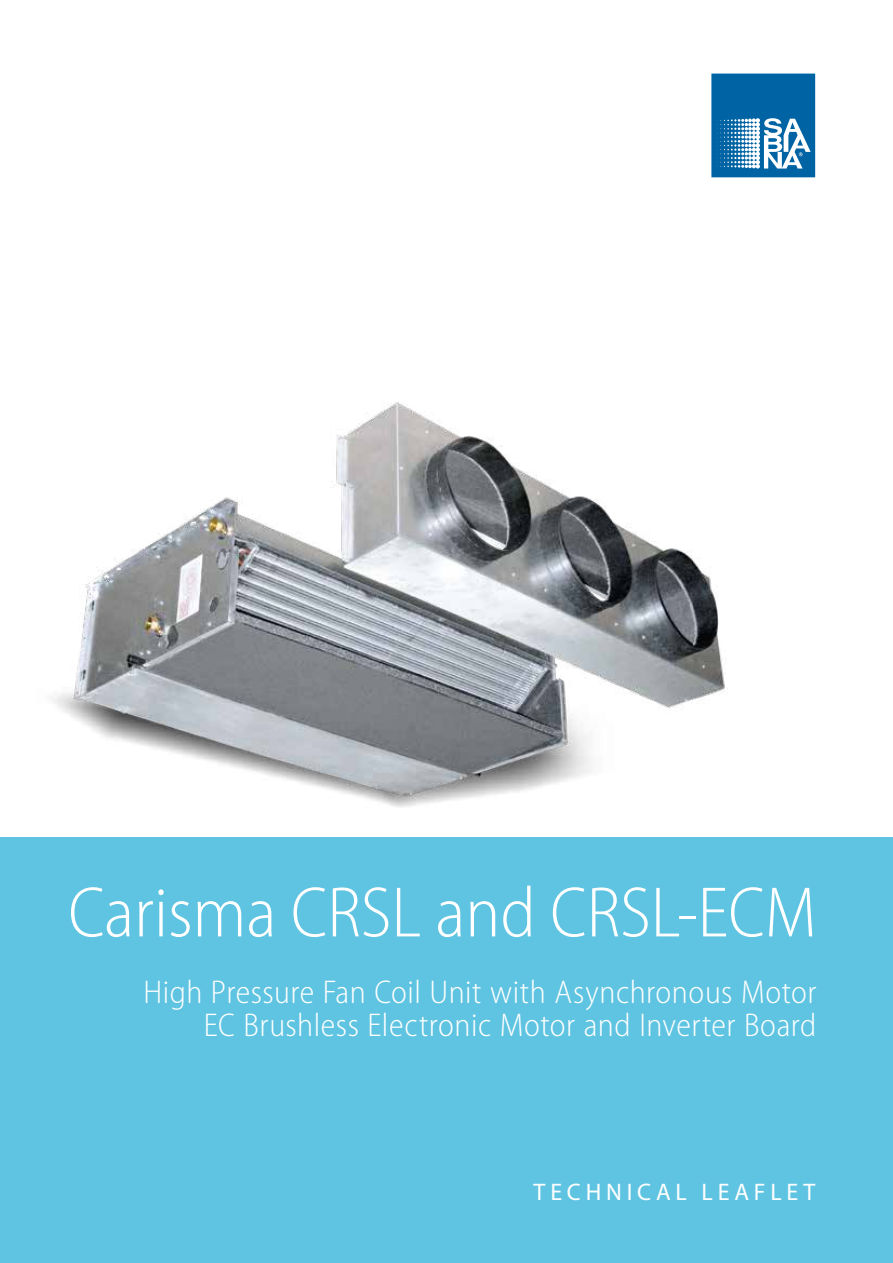
<style>
.page{position:relative;width:893px;height:1263px;background:#fff}
.page>*{position:absolute;margin:0;border:0;box-sizing:border-box;transform-origin:0 0}
.t1{font:300 semi-condensed 72px "Myriad Pro";color:#fff}
.t2{font:300 semi-condensed 33px/33px "Myriad Pro";letter-spacing:.015em;color:#fff;text-align:right}
.t3{font:24px "Myriad Pro";letter-spacing:.2em;color:#fff}
</style>
<div class="page">
<div style="left:0;top:838px;width:893px;height:425px;background:#5fc4e1"></div>
<svg style="left:711px;top:74px;width:104px;height:103px;background:#3080b4"></svg>
<img style="left:28px;top:402px;width:744px;height:436px">
<h1 class="t1" style="left:68px;top:869px;width:750px">Carisma CRSL and CRSL-ECM</h1>
<p class="t2" style="left:143px;top:975px;width:675px">High Pressure Fan Coil Unit with Asynchronous Motor<br>EC Brushless Electronic Motor and Inverter Board</p>
<p class="t3" style="left:534px;top:1177px;width:283px">TECHNICAL LEAFLET</p>
</div>
